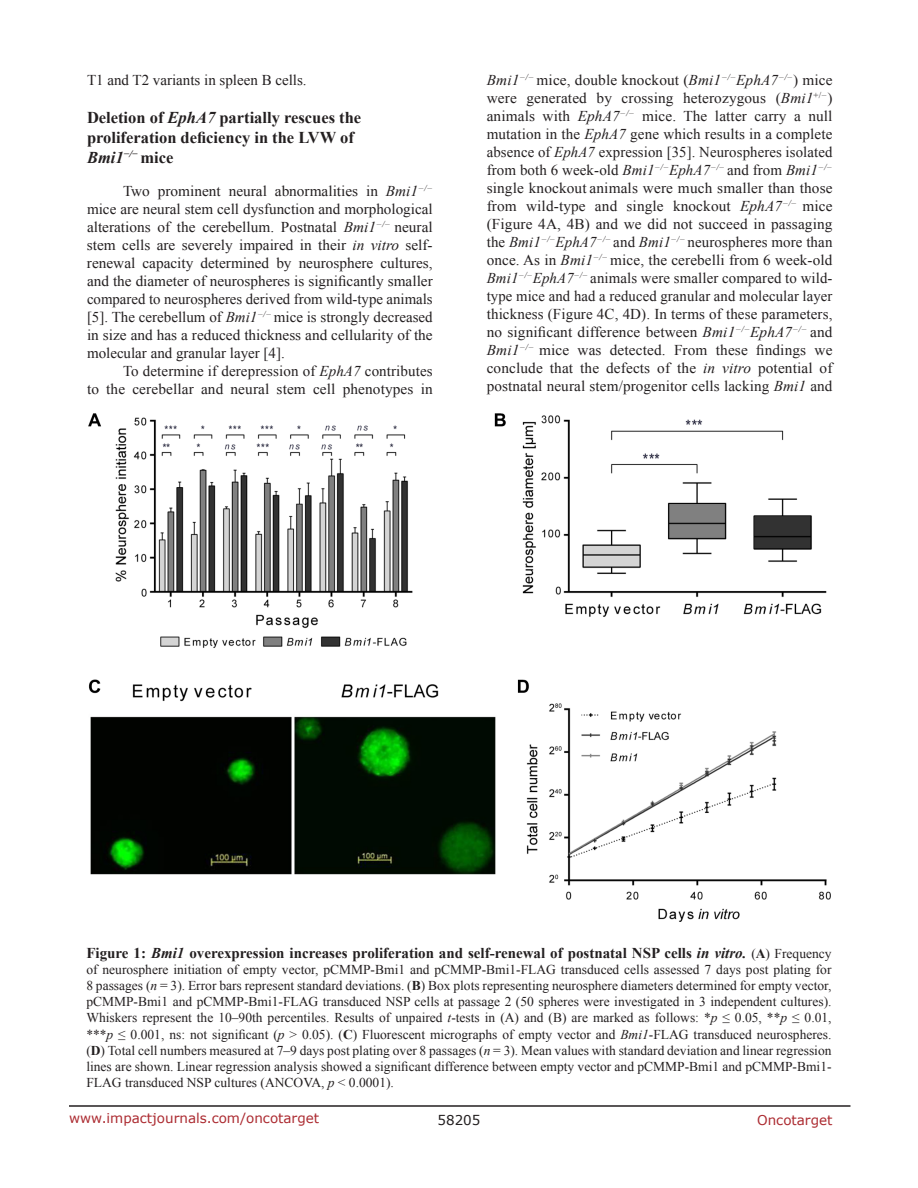
<style>
.page{position:relative;width:918px;height:1188px;background:#fff}
.page>*{position:absolute;margin:0;border:0;box-sizing:border-box;transform-origin:0 0}
.t1{font:700 16.5px/19.8px "Times New Roman";color:#231f20}
.t2{font:15px/18px "Times New Roman";letter-spacing:.01em;color:#231f20;text-align:justify}
.t3{font:700 15px "Times New Roman";color:#231f20}
.t4{font:13.5px/16.2px "Times New Roman";color:#231f20;text-align:justify}
.t5{font:13.5px "Verdana";color:#ac2b31}
.t6{font:13.5px "Verdana";color:#231f20}
.s1{font-style:italic}
.s2{font-weight:400;font-size:13.5px}
.s3{font-size:13.5px}
.s4{font-weight:700}
</style>
<div class="page">
<hr style="left:69px;top:1105px;width:781px;height:2px;background:#231f20">
<img style="left:89px;top:414px;width:741px;height:507px">
<p class="t2" style="left:87px;top:71px;width:221px">T1 and T2 variants in spleen B cells.</p>
<p class="t1" style="left:87px;top:107px;width:276px">Deletion of <span class="s1">EphA7</span> partially rescues the proliferation deficiency in the LVW of<br><span class="s1">Bmi1</span><sup>−/−</sup> mice</p>
<p class="t2" style="left:87px;top:182px;width:347px;text-indent:36px">Two prominent neural abnormalities in <span class="s1">Bmi1</span><sup>−/− </sup>mice are neural stem cell dysfunction and morphological alterations of the cerebellum. Postnatal <span class="s1">Bmi1</span><sup>−/−</sup> neural stem cells are severely impaired in their <span class="s1">in vitro</span> self&shy;renewal capacity determined by neurosphere cultures, and the diameter of neurospheres is significantly smaller compared to neurospheres derived from wild-type animals [5]. The cerebellum of <span class="s1">Bmi1</span><sup>−/−</sup> mice is strongly decreased in size and has a reduced thickness and cellularity of the molecular and granular layer [4].</p>
<p class="t2" style="left:87px;top:362px;width:347px;text-align:right">To determine if derepression of <span class="s1">EphA7</span> contributes<br>to the cerebellar and neural stem cell phenotypes in</p>
<p class="t2" style="left:487px;top:71px;width:347px"><span class="s1">Bmi1</span><sup>−/−</sup> mice, double knockout (<span class="s1">Bmi1</span><sup>−/−</sup><span class="s1">EphA7</span><sup>−/−</sup>) mice were generated by crossing heterozygous (<span class="s1">Bmi1</span><sup>+/</sup><sup>−</sup>) animals with <span class="s1">EphA7</span><sup>−/−</sup> mice. The latter carry a null mutation in the <span class="s1">EphA7</span> gene which results in a complete absence of <span class="s1">EphA7</span> expression [35]. Neurospheres isolated from both 6 week-old <span class="s1">Bmi1</span><sup>−/−</sup><span class="s1">EphA7</span><sup>−/−</sup> and from <span class="s1">Bmi1</span><sup>−/− </sup>single knockout animals were much smaller than those from wild-type and single knockout <span class="s1">EphA7</span><sup>−/−</sup> mice (Figure 4A, 4B) and we did not succeed in passaging the <span class="s1">Bmi1</span><sup>−/−</sup><span class="s1">EphA7</span><sup>−/−</sup> and <span class="s1">Bmi1</span><sup>−/−</sup> neurospheres more than once. As in <span class="s1">Bmi1</span><sup>−/−</sup> mice, the cerebelli from 6 week-old <span class="s1">Bmi1</span><sup>−/−</sup><span class="s1">EphA7</span><sup>−/−</sup> animals were smaller compared to wild&shy;type mice and had a reduced granular and molecular layer thickness (Figure 4C, 4D). In terms of these parameters, no significant difference between <span class="s1">Bmi1</span><sup>−/−</sup><span class="s1">EphA7</span><sup>−/−</sup> and <span class="s1">Bmi1</span><sup>−/−</sup> mice was detected. From these findings we conclude that the defects of the <span class="s1">in vitro</span> potential of postnatal neural stem/progenitor cells lacking <span class="s1">Bmi1</span> and</p>
<p class="t3" style="left:86px;top:942px;width:747px">Figure 1: <span class="s1">Bmi1</span> overexpression increases proliferation and self-renewal of postnatal NSP cells <span class="s1">in vitro.</span> <span class="s2">(</span><span class="s3">A</span><span class="s2">) Frequency</span></p>
<p class="t4" style="left:86px;top:961px;width:747px">of neurosphere initiation of empty vector, pCMMP-Bmi1 and pCMMP-Bmi1-FLAG transduced cells assessed 7 days post plating for 8 passages (<span class="s1">n</span> = 3). Error bars represent standard deviations. (<span class="s4">B</span>) Box plots representing neurosphere diameters determined for empty vector, pCMMP-Bmi1 and pCMMP-Bmi1-FLAG transduced NSP cells at passage 2 (50 spheres were investigated in 3 independent cultures).<br>Whiskers represent the 10–90th percentiles. Results of unpaired <span class="s1">t</span>-tests in (A) and (B) are marked as follows: *<span class="s1">p</span> ≤ 0.05, **<span class="s1">p</span> ≤ 0.01, ***<span class="s1">p</span> ≤ 0.001, ns: not significant (<span class="s1">p</span> &gt; 0.05). (<span class="s4">C</span>) Fluorescent micrographs of empty vector and <span class="s1">Bmi1</span>-FLAG transduced neurospheres. (<span class="s4">D</span>) Total cell numbers measured at 7–9 days post plating over 8 passages (<span class="s1">n</span> = 3). Mean values with standard deviation and linear regression lines are shown. Linear regression analysis showed a significant difference between empty vector and pCMMP-Bmi1 and pCMMP-Bmi1- FLAG transduced NSP cultures (ANCOVA, <span class="s1">p</span> &lt; 0.0001).</p>
<p class="t5" style="left:69px;top:1109px;width:252px">www.impactjournals.com/oncotarget</p>
<p class="t6" style="left:438px;top:1111px;width:44px">58205</p>
<p class="t5" style="left:757px;top:1111px;width:77px">Oncotarget</p>
</div>
